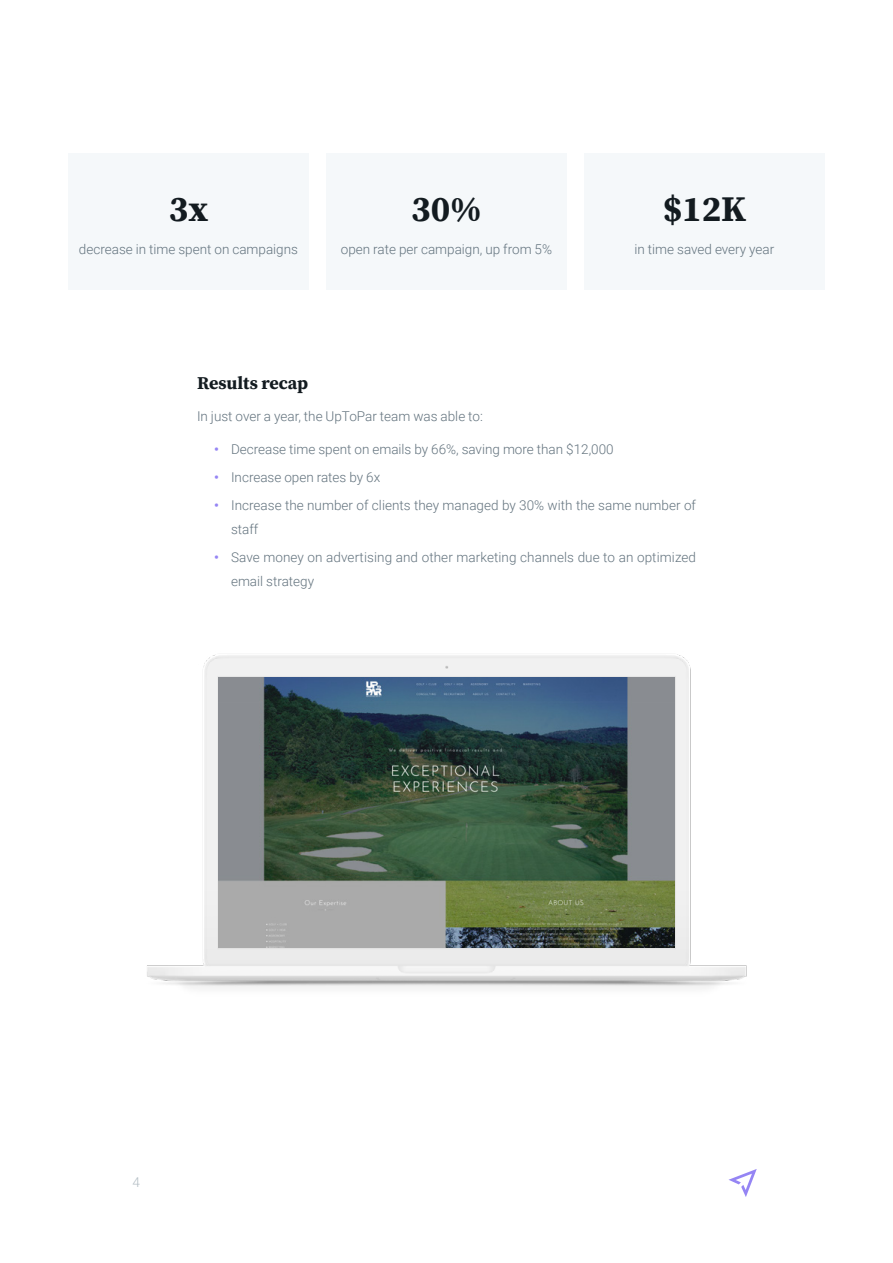
<style>
.page{position:relative;width:893px;height:1263px;background:#fff}
.page>*{position:absolute;margin:0;border:0;box-sizing:border-box;transform-origin:0 0}
.t1{font:700 36px "Source Serif Pro";color:#131b20}
.t2{font:700 18px "Source Serif Pro";letter-spacing:-.005em;color:#131b20}
.t3{font:300 13.5px/24px "Roboto";color:#63737e}
.t4{font:300 13.5px "Roboto";color:#b3bdc4}
.s1{font-weight:700;color:#9585f4}
</style>
<div class="page">
<svg style="left:728px;top:1169px;width:29px;height:28px"></svg>
<div style="left:68px;top:153px;width:241px;height:136px;background:#f5f8fa"></div>
<div style="left:584px;top:153px;width:241px;height:136px;background:#f5f8fa"></div>
<img style="left:147px;top:654px;width:600px;height:334px">
<img style="left:219px;top:678px;width:455px;height:270px">
<div style="left:326px;top:153px;width:241px;height:136px;background:#f5f8fa"></div>
<h1 class="t1" style="left:169px;top:184px;width:41px">3x</h1>
<p class="t3" style="left:79px;top:237px;width:221px">decrease in time spent on campaigns</p>
<h1 class="t1" style="left:411px;top:184px;width:72px">30%</h1>
<p class="t3" style="left:341px;top:237px;width:213px">open rate per campaign, up from 5%</p>
<h1 class="t1" style="left:663px;top:184px;width:85px">$12K</h1>
<p class="t3" style="left:634px;top:237px;width:141px">in time saved every year</p>
<h2 class="t2" style="left:197px;top:370px;width:113px">Results recap</h2>
<p class="t3" style="left:197px;top:404px;width:287px">In just over a year, the UpToPar team was able to:</p>
<p class="t3" style="left:214px;top:436px;width:401px"><span class="s1">•</span> Decrease time spent on emails by 66%, saving more than $12,000</p>
<p class="t3" style="left:214px;top:465px;width:168px"><span class="s1">•</span> Increase open rates by 6x</p>
<p class="t3" style="left:231px;top:493px;width:466px;text-indent:-17px"><span class="s1">•</span> Increase the number of clients they managed by 30% with the same number of staff</p>
<p class="t3" style="left:231px;top:545px;width:467px;text-indent:-17px"><span class="s1">•</span> Save money on advertising and other marketing channels due to an optimized email strategy</p>
<p class="t4" style="left:133px;top:1173px;width:9px">4</p>
</div>
